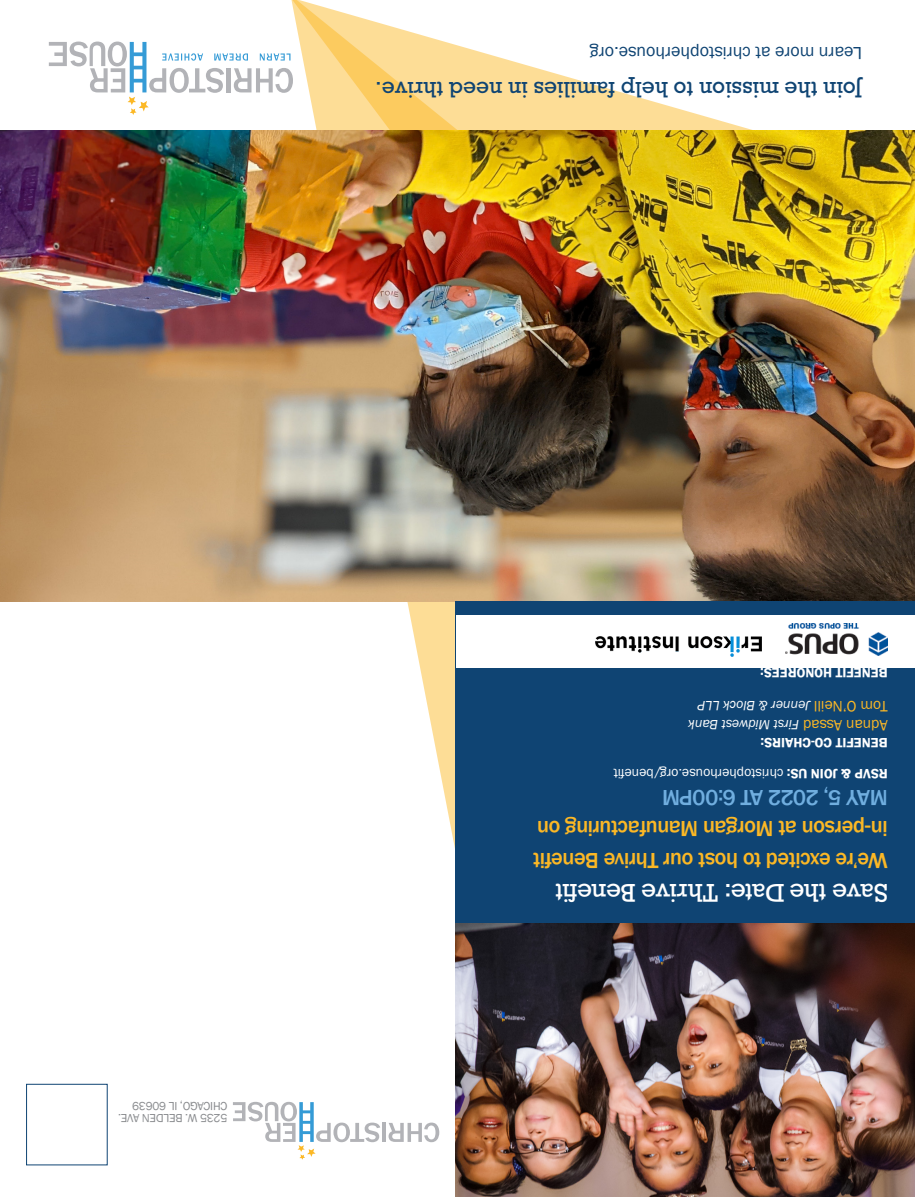
<style>
.page{position:relative;width:915px;height:1197px;background:#fff}
.page>*{position:absolute;margin:0;border:0;box-sizing:border-box;transform-origin:0 0}
.t1{font:24.15px "Rockwell";letter-spacing:-.03em;color:#fff}
.t2{font:500 22.35px/31px "Franklin Gothic";letter-spacing:-.025em;color:#fcb825}
.t3{font:500 22.35px "Franklin Gothic";letter-spacing:-.025em;color:#70aedf}
.Graph_Description{font:21px "Rockwell";color:#0f4473}
.Graph_Description-2{font:18px "Franklin Gothic";color:#0f4473}
.Graph_Description-3{font:15.6px "Franklin Gothic";color:#fcb825}
.Graph_Description-4{font:13.8px "Franklin Gothic";color:#fff}
.Graph_Description-5{font:600 13.8px "Franklin Gothic";color:#fff}
.Graph_Description-6{font:italic 13.8px "Franklin Gothic";color:#fff}
.t4{font:12px "Franklin Gothic";letter-spacing:-.02em;color:#8a8c8f}
.s1{font-weight:600}
</style>
<div class="page">
<svg style="left:290px;top:0;width:462px;height:848px"></svg>
<img style="left:0;top:130px;width:915px;height:471px">
<svg style="left:49px;top:42px;width:244px;height:73px"></svg>
<svg style="left:388px;top:1122px;width:51px;height:20px"></svg>
<hr style="left:382px;top:1123px;width:3px;height:19px;background:#b2b3b7">
<svg style="left:233px;top:1102px;width:147px;height:58px"></svg>
<div style="left:26px;top:1084px;width:81px;height:81px;border:1px solid #0f4473"></div>
<img style="left:455px;top:922px;width:460px;height:275px">
<div style="left:455px;top:601px;width:460px;height:321px;background:#0f4473"></div>
<div style="left:456px;top:615px;width:459px;height:52px;background:#fff"></div>
<img style="left:785px;top:624px;width:102px;height:31px">
<img style="left:595px;top:637px;width:166px;height:20px">
<p class="Graph_Description-2" style="left:862px;top:64px;width:274px;rotate:-180deg">Learn more at christopherhouse.org</p>
<p class="Graph_Description" style="left:862px;top:103px;width:489px;rotate:-180deg">Join the mission to help families in need thrive.</p>
<p class="t4" style="left:227px;top:1113px;width:97px;rotate:-180deg">CHICAGO, IL 60639</p>
<p class="t4" style="left:227px;top:1125px;width:111px;rotate:-180deg">5235 W. BELDEN AVE.</p>
<p class="Graph_Description-5" style="left:887px;top:681px;width:129px;rotate:-180deg">BENEFIT HONOREES:</p>
<p class="Graph_Description-6" style="left:810px;top:714px;width:114px;rotate:-180deg">Jenner &amp; Block LLP</p>
<p class="Graph_Description-3" style="left:887px;top:716px;width:75px;rotate:-180deg">Tom O’Neill</p>
<p class="Graph_Description-6" style="left:799px;top:733px;width:112px;rotate:-180deg">First Midwest Bank</p>
<p class="Graph_Description-3" style="left:887px;top:734px;width:86px;rotate:-180deg">Adnan Assad</p>
<p class="Graph_Description-5" style="left:887px;top:751px;width:129px;rotate:-180deg">BENEFIT CO-CHAIRS:</p>
<p class="Graph_Description-4" style="left:887px;top:783px;width:275px;rotate:-180deg"><span class="s1">RSVP &amp; JOIN US:</span> christopherhouse.org/benefit</p>
<p class="t3" style="left:887px;top:812px;width:227px;rotate:-180deg">MAY 5, 2022 AT 6:00PM</p>
<p class="t2" style="left:887px;top:875px;width:356px;rotate:-180deg">We’re excited to host our Thrive Benefit in-person at Morgan Manufacturing on</p>
<p class="t1" style="left:887px;top:907px;width:334px;rotate:-180deg">Save the Date: Thrive Benefit</p>
</div>
